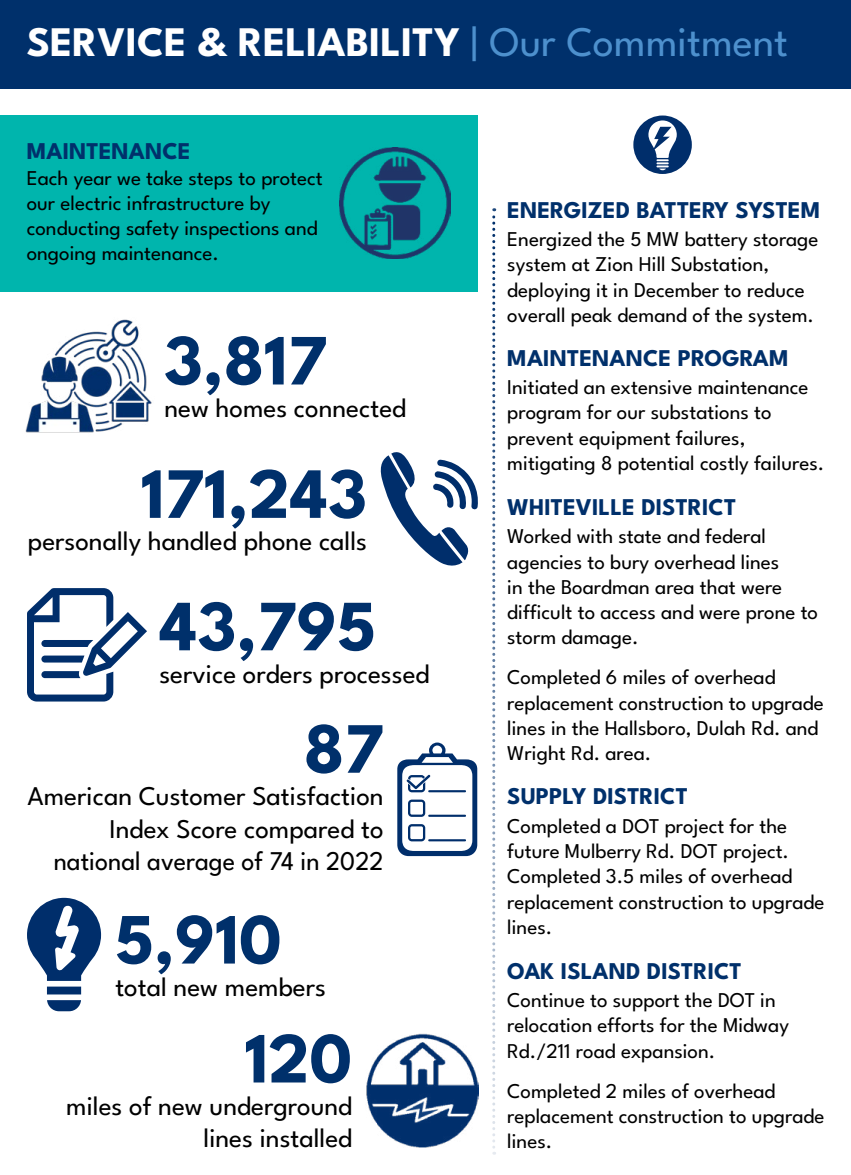
<style>
.page{position:relative;width:851px;height:1175px;background:#fff}
.page>*{position:absolute;margin:0;border:0;box-sizing:border-box;transform-origin:0 0}
.t1{font:700 72px "League Spartan";color:#00306b}
.t2{font:700 42px "League Spartan";color:#fff}
.t3{font:27px/32.4px "League Spartan";color:#000;text-align:right}
.t4{font:700 24px "League Spartan";color:#00306b}
.t5{font:21px/25.2px "League Spartan";color:#000}
.s1{font-weight:400;color:#4d90cd}
</style>
<div class="page">
<div style="left:0;top:0;width:850px;height:88px;background:#00306b"></div>
<hr style="left:850px;top:0;width:1px;height:89px;background:#00306b">
<svg style="left:492px;top:208px;width:3px;height:946px"></svg>
<div style="left:633px;top:115px;width:58px;height:59px;background:#002e6b;border-radius:50%"></div>
<svg style="left:648px;top:120px;width:28px;height:50px"></svg>
<img style="left:25px;top:319px;width:127px;height:114px">
<svg style="left:380px;top:452px;width:98px;height:114px"></svg>
<svg style="left:27px;top:588px;width:120px;height:113px"></svg>
<svg style="left:397px;top:742px;width:80px;height:114px"></svg>
<hr style="left:428px;top:814px;width:38px;height:3px;background:#002e6b">
<img style="left:366px;top:1033px;width:112px;height:114px">
<svg style="left:47px;top:1000px;width:34px;height:11px"></svg>
<div style="left:47px;top:986px;width:34px;height:8px;background:#002e6b"></div>
<svg style="left:27px;top:897px;width:74px;height:84px"></svg>
<div style="left:0;top:115px;width:477px;height:177px;background:#00b5ad"></div>
<img style="left:339px;top:147px;width:111px;height:111px">
<h2 class="t2" style="left:27px;top:9px;width:763px">SERVICE &amp; RELIABILITY <span class="s1">| Our Commitment</span></h2>
<p class="t4" style="left:27px;top:132px;width:165px">MAINTENANCE</p>
<p class="t5" style="left:27px;top:163px;width:298px">Each year we take steps to protect our electric infrastructure by conducting safety inspections and ongoing maintenance.</p>
<h1 class="t1" style="left:164px;top:304px;width:164px">3,817</h1>
<p class="t3" style="left:164px;top:389px;width:243px">new homes connected</p>
<h1 class="t1" style="left:141px;top:437px;width:227px">171,243</h1>
<p class="t3" style="left:28px;top:522px;width:340px">personally handled phone calls</p>
<h1 class="t1" style="left:159px;top:569px;width:218px">43,795</h1>
<p class="t3" style="left:159px;top:655px;width:272px">service orders processed</p>
<h1 class="t1" style="left:304px;top:692px;width:81px">87</h1>
<p class="t3" style="left:28px;top:777px;width:358px">American Customer Satisfaction<br>Index Score compared to national average of 74 in 2022</p>
<h1 class="t1" style="left:115px;top:882px;width:168px">5,910</h1>
<p class="t3" style="left:115px;top:968px;width:212px">total new members</p>
<h1 class="t1" style="left:245px;top:1001px;width:109px">120</h1>
<p class="t3" style="left:66px;top:1087px;width:287px">miles of new underground lines installed</p>
<p class="t4" style="left:507px;top:191px;width:315px">ENERGIZED BATTERY SYSTEM</p>
<p class="t5" style="left:507px;top:225px;width:313px">Energized the 5 MW battery storage system at Zion Hill Substation, deploying it in December to reduce overall peak demand of the system.</p>
<p class="t4" style="left:507px;top:339px;width:283px">MAINTENANCE PROGRAM</p>
<p class="t5" style="left:507px;top:373px;width:318px">Initiated an extensive maintenance program for our substations to prevent equipment failures, mitigating 8 potential costly failures.</p>
<p class="t4" style="left:507px;top:488px;width:230px">WHITEVILLE DISTRICT</p>
<p class="t5" style="left:507px;top:522px;width:312px">Worked with state and federal agencies to bury overhead lines<br>in the Boardman area that were difficult to access and were prone to storm damage.</p>
<p class="t5" style="left:507px;top:663px;width:318px">Completed 6 miles of overhead replacement construction to upgrade lines in the Hallsboro, Dulah Rd. and<br>Wright Rd. area.</p>
<p class="t4" style="left:507px;top:777px;width:182px">SUPPLY DISTRICT</p>
<p class="t5" style="left:507px;top:811px;width:319px">Completed a DOT project for the future Mulberry Rd. DOT project.<br>Completed 3.5 miles of overhead replacement construction to upgrade lines.</p>
<p class="t4" style="left:507px;top:951px;width:236px">OAK ISLAND DISTRICT</p>
<p class="t5" style="left:507px;top:985px;width:283px">Continue to support the DOT in relocation efforts for the Midway<br>Rd./211 road expansion.</p>
<p class="t5" style="left:507px;top:1076px;width:319px">Completed 2 miles of overhead replacement construction to upgrade lines.</p>
</div>
